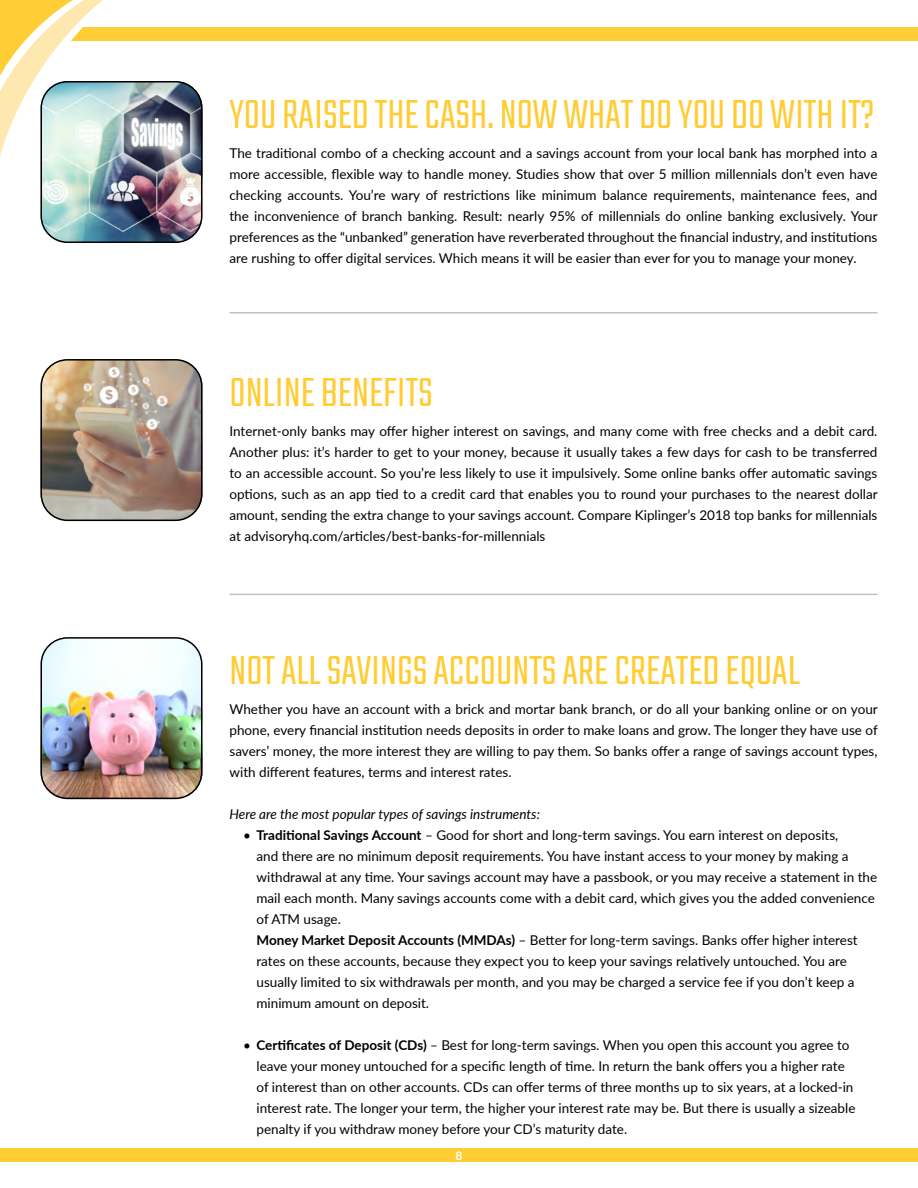
<style>
.page{position:relative;width:918px;height:1188px;background:#fff}
.page>*{position:absolute;margin:0;border:0;box-sizing:border-box;transform-origin:0 0}
.t1{font:300 45px "Teko";color:#fc3}
.t2{font:13.5px/21px "Lato";color:#000;text-align:justify}
.t3{font:italic 13.5px "Lato";color:#000}
.t4{font:700 12px "Lato";color:#fff}
.s1{font-weight:700}
</style>
<div class="page">
<div style="left:55px;top:27px;width:863px;height:13px;background:#ffcd34"></div>
<div style="left:0;top:1148px;width:918px;height:13px;background:#ffcd34"></div>
<svg style="left:0;top:0;width:135px;height:156px"></svg>
<img style="left:43px;top:637px;width:159px;height:162px">
<div style="left:40px;top:637px;width:162px;height:162px;border:2px solid #000;border-radius:26px"></div>
<img style="left:40px;top:81px;width:162px;height:162px">
<div style="left:40px;top:81px;width:162px;height:162px;border:2px solid #000;border-radius:26px"></div>
<img style="left:43px;top:359px;width:159px;height:162px">
<div style="left:40px;top:359px;width:162px;height:162px;border:2px solid #000;border-radius:26px"></div>
<hr style="left:230px;top:312px;width:648px;height:2px;background:#c1c1c9">
<hr style="left:230px;top:594px;width:648px;height:1px;background:#c1c1c9">
<p class="t1" style="left:230px;top:91px;width:647px">YOU RAISED THE CASH. NOW WHAT DO YOU DO WITH IT?</p>
<p class="t2" style="left:230px;top:142px;width:650px">The traditional combo of a checking account and a savings account from your local bank has morphed into a more accessible, flexible way to handle money. Studies show that over 5 million millennials don’t even have checking accounts. You’re wary of restrictions like minimum balance requirements, maintenance fees, and the inconvenience of branch banking. Result: nearly 95% of millennials do online banking exclusively. Your preferences as the “unbanked” generation have reverberated throughout the financial industry, and institutions are rushing to offer digital services. Which means it will be easier than ever for you to manage your money.</p>
<p class="t1" style="left:230px;top:369px;width:205px">ONLINE BENEFITS</p>
<p class="t2" style="left:230px;top:420px;width:650px">Internet-only banks may offer higher interest on savings, and many come with free checks and a debit card.<br>Another plus: it’s harder to get to your money, because it usually takes a few days for cash to be transferred to an accessible account. So you’re less likely to use it impulsively. Some online banks offer automatic savings options, such as an app tied to a credit card that enables you to round your purchases to the nearest dollar amount, sending the extra change to your savings account. Compare Kiplinger’s 2018 top banks for millennials at advisoryhq.com/articles/best-banks-for-millennials</p>
<p class="t1" style="left:230px;top:647px;width:572px">NOT ALL SAVINGS ACCOUNTS ARE CREATED EQUAL</p>
<p class="t2" style="left:230px;top:698px;width:650px">Whether you have an account with a brick and mortar bank branch, or do all your banking online or on your phone, every financial institution needs deposits in order to make loans and grow. The longer they have use of savers’ money, the more interest they are willing to pay them. So banks offer a range of savings account types, with different features, terms and interest rates.</p>
<p class="t3" style="left:230px;top:804px;width:312px">Here are the most popular types of savings instruments:</p>
<p class="t2" style="left:256px;top:824px;width:622px;text-align:left;text-indent:-14px">• <span class="s1">Traditional Savings Account</span> – Good for short and long-term savings. You earn interest on deposits,<br>and there are no minimum deposit requirements. You have instant access to your money by making a withdrawal at any time. Your savings account may have a passbook, or you may receive a statement in the mail each month. Many savings accounts come with a debit card, which gives you the added convenience of ATM usage.<br><span class="s1">Money Market Deposit Accounts (MMDAs)</span> – Better for long-term savings. Banks offer higher interest rates on these accounts, because they expect you to keep your savings relatively untouched. You are usually limited to six withdrawals per month, and you may be charged a service fee if you don’t keep a minimum amount on deposit.</p>
<p class="t2" style="left:256px;top:1034px;width:601px;text-align:left;text-indent:-14px">• <span class="s1">Certificates of Deposit (CDs)</span> – Best for long-term savings. When you open this account you agree to leave your money untouched for a specific length of time. In return the bank offers you a higher rate of interest than on other accounts. CDs can offer terms of three months up to six years, at a locked-in interest rate. The longer your term, the higher your interest rate may be. But there is usually a sizeable penalty if you withdraw money before your CD’s maturity date.</p>
<p class="t4" style="left:456px;top:1147px;width:8px">8</p>
</div>
